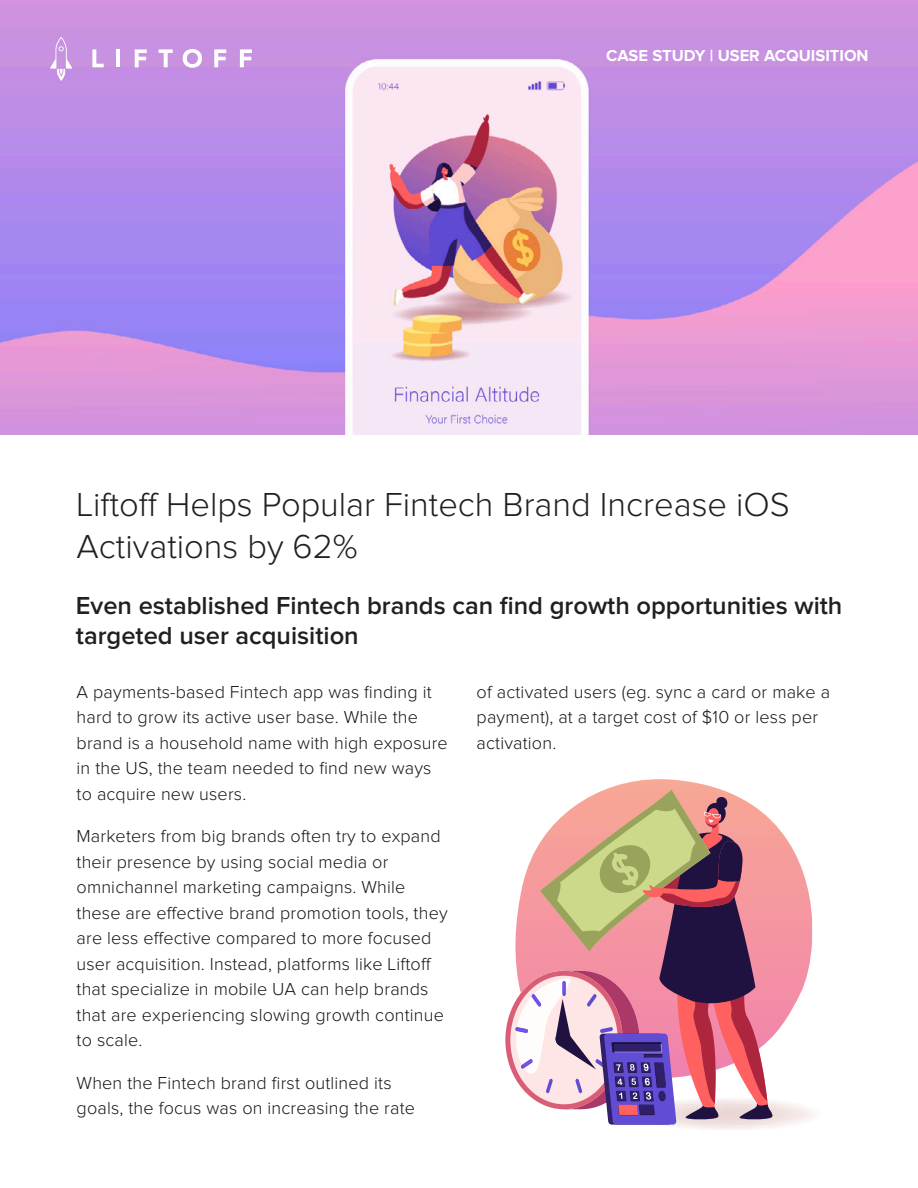
<style>
.page{position:relative;width:918px;height:1188px;background:#fff}
.page>*{position:absolute;margin:0;border:0;box-sizing:border-box;transform-origin:0 0}
.t1{font:300 34.5px/42px "Proxima Nova";color:#231f20}
.t2{font:600 25.5px/30px "Proxima Nova";color:#231f20}
.t3{font:300 18px/25.5px "Proxima Nova";letter-spacing:.01em;color:#181518}
.t4{font:700 16.5px "Proxima Nova";color:#fff}
</style>
<div class="page">
<img style="left:0;top:0;width:918px;height:435px">
<svg style="left:92px;top:49px;width:12px;height:18px"></svg>
<hr style="left:116px;top:49px;width:4px;height:18px;background:#fff">
<svg style="left:135px;top:49px;width:12px;height:18px"></svg>
<svg style="left:159px;top:49px;width:14px;height:18px"></svg>
<svg style="left:183px;top:49px;width:19px;height:19px"></svg>
<svg style="left:214px;top:49px;width:12px;height:18px"></svg>
<svg style="left:240px;top:49px;width:12px;height:18px"></svg>
<svg style="left:50px;top:37px;width:22px;height:44px"></svg>
<svg style="left:604px;top:779px;width:208px;height:256px"></svg>
<svg style="left:505px;top:790px;width:269px;height:335px"></svg>
<p class="t4" style="left:606px;top:48px;width:264px">CASE STUDY | USER ACQUISITION</p>
<p class="t1" style="left:77px;top:485px;width:715px">Liftoff Helps Popular Fintech Brand Increase iOS<br>Activations by 62%</p>
<p class="t2" style="left:76px;top:592px;width:768px">Even established Fintech brands can find growth opportunities with targeted user acquisition</p>
<p class="t3" style="left:77px;top:680px;width:373px">A payments-based Fintech app was finding it hard to grow its active user base. While the brand is a household name with high exposure in the US, the team needed to find new ways to acquire new users.</p>
<p class="t3" style="left:77px;top:824px;width:373px">Marketers from big brands often try to expand their presence by using social media or omnichannel marketing campaigns. While these are effective brand promotion tools, they are less effective compared to more focused user acquisition. Instead, platforms like Liftoff that specialize in mobile UA can help brands that are experiencing slowing growth continue to scale.</p>
<p class="t3" style="left:77px;top:1071px;width:340px">When the Fintech brand first outlined its goals, the focus was on increasing the rate</p>
<p class="t3" style="left:477px;top:680px;width:355px">of activated users (eg. sync a card or make a payment), at a target cost of $10 or less per activation.</p>
</div>
